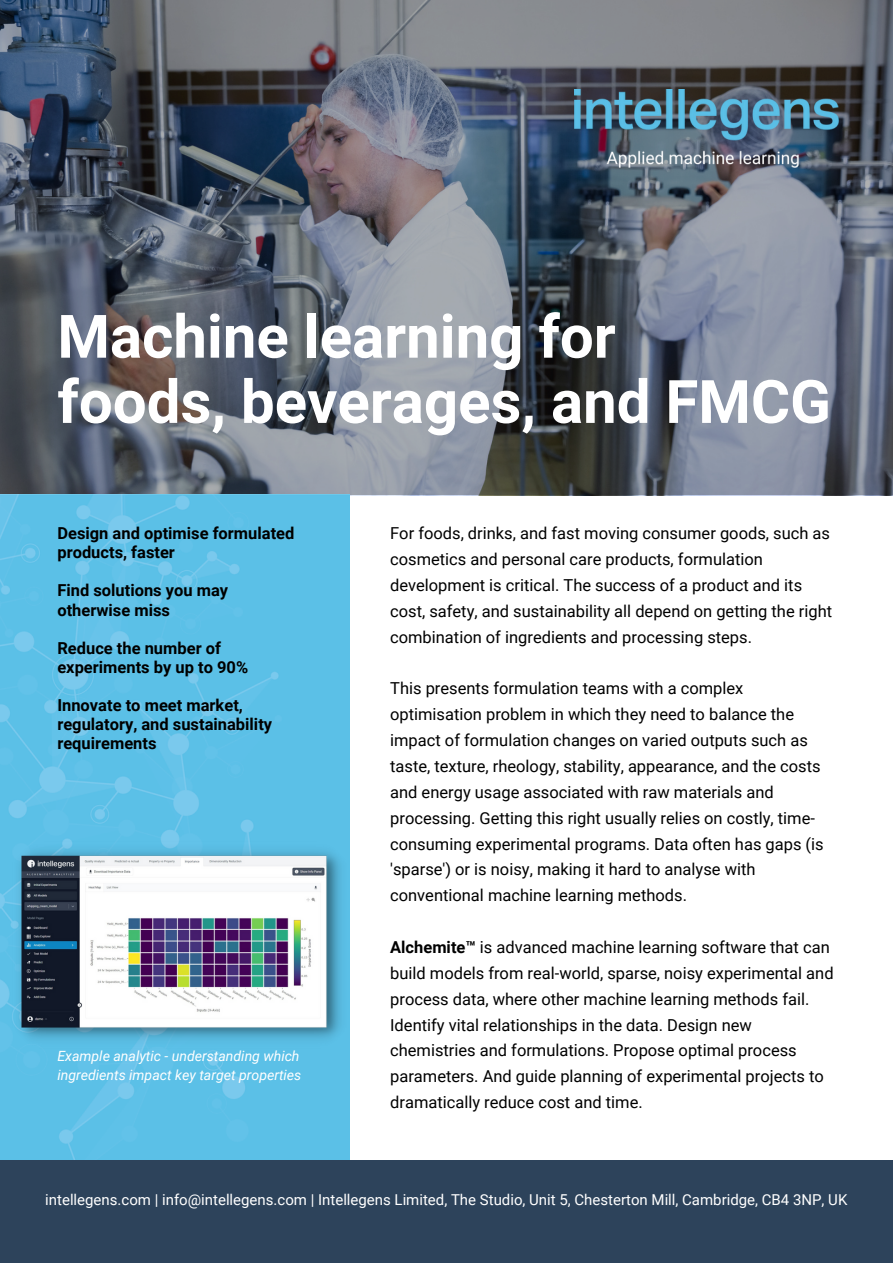
<style>
.page{position:relative;width:893px;height:1264px;background:#fff}
.page>*{position:absolute;margin:0;border:0;box-sizing:border-box;transform-origin:0 0}
.t1{font:700 60px/65.2px "Roboto";color:#fff}
.t2{font:16.5px/25.8px "Roboto";color:#000}
.t3{font:700 16.5px/19px "Roboto";color:#000}
.t4{font:15px "Roboto";color:#fff}
.t5{font:italic 14.1px/19px "Roboto";color:#fff}
.s1{font-weight:700}
</style>
<div class="page">
<svg style="left:0;top:0;width:892px;height:495px;background:#626975"></svg>
<img style="left:574px;top:89px;width:264px;height:79px">
<img style="left:0;top:495px;width:350px;height:665px">
<div style="left:0;top:1160px;width:892px;height:102px;background:#2d435b"></div>
<img style="left:13px;top:841px;width:335px;height:207px">
<h1 class="t1" style="left:57px;top:304px;width:775px">Machine learning for<br>foods, beverages, and FMCG</h1>
<p class="t3" style="left:57px;top:524px;width:238px">Design and optimise formulated products, faster</p>
<p class="t3" style="left:57px;top:581px;width:172px">Find solutions you may otherwise miss</p>
<p class="t3" style="left:57px;top:638px;width:192px">Reduce the number of experiments by up to 90%</p>
<p class="t3" style="left:57px;top:696px;width:216px">Innovate to meet market, regulatory, and sustainability requirements</p>
<p class="t5" style="left:57px;top:1046px;width:245px">Example analytic - understanding which ingredients impact key target properties</p>
<p class="t2" style="left:390px;top:520px;width:443px">For foods, drinks, and fast moving consumer goods, such as cosmetics and personal care products, formulation development is critical. The success of a product and its cost, safety, and sustainability all depend on getting the right combination of ingredients and processing steps.</p>
<p class="t2" style="left:390px;top:675px;width:435px">This presents formulation teams with a complex optimisation problem in which they need to balance the impact of formulation changes on varied outputs such as taste, texture, rheology, stability, appearance, and the costs and energy usage associated with raw materials and processing. Getting this right usually relies on costly, time&shy;consuming experimental programs. Data often has gaps (is 'sparse') or is noisy, making it hard to analyse with conventional machine learning methods.</p>
<p class="t2" style="left:390px;top:934px;width:445px"><span class="s1">Alchemite™</span> is advanced machine learning software that can build models from real-world, sparse, noisy experimental and process data, where other machine learning methods fail.<br>Identify vital relationships in the data. Design new chemistries and formulations. Propose optimal process parameters. And guide planning of experimental projects to dramatically reduce cost and time.</p>
<p class="t4" style="left:45px;top:1190px;width:803px">intellegens.com | info@intellegens.com | Intellegens Limited, The Studio, Unit 5, Chesterton Mill, Cambridge, CB4 3NP, UK</p>
</div>
